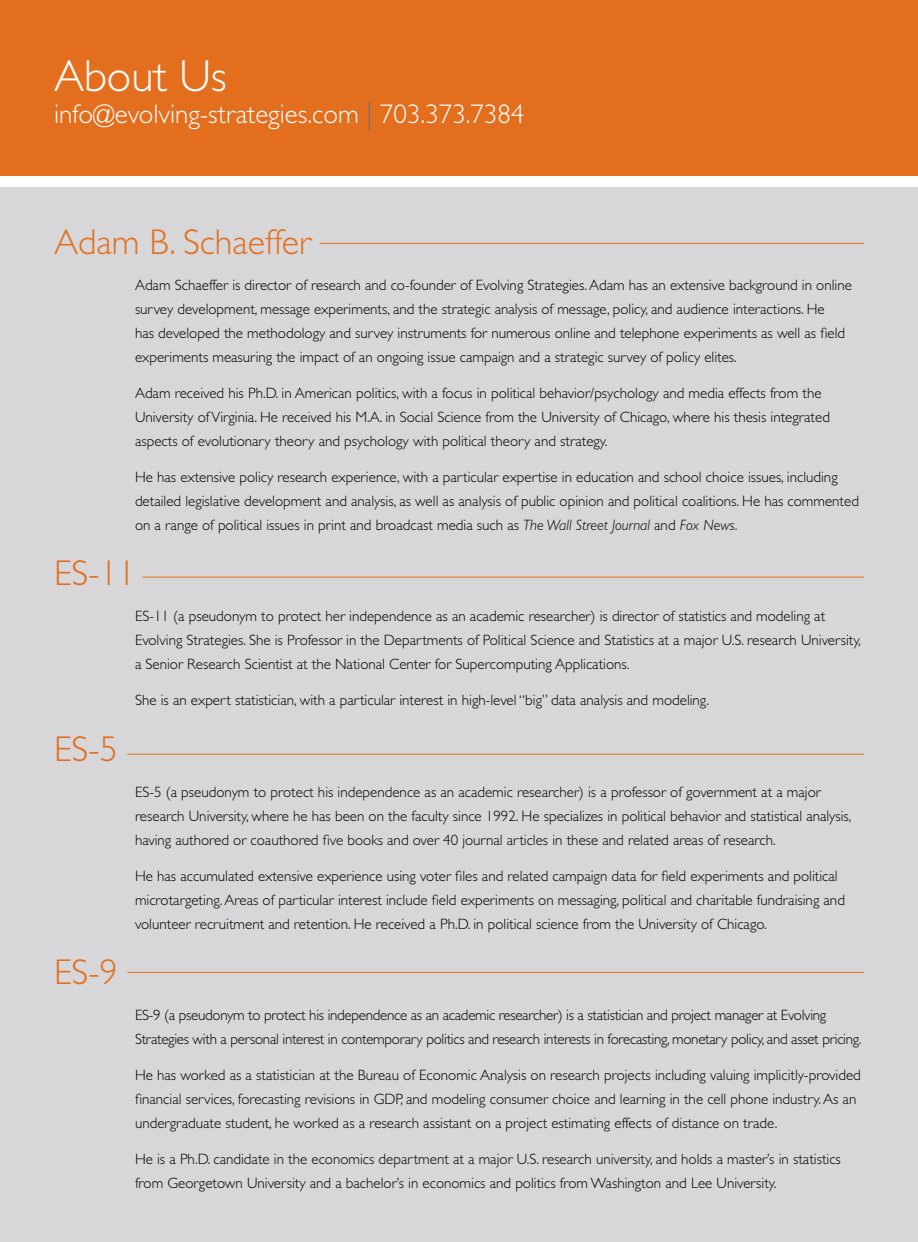
<style>
.page{position:relative;width:918px;height:1242px;background:#fff}
.page>*{position:absolute;margin:0;border:0;box-sizing:border-box;transform-origin:0 0}
.t1{font:300 45px "Gill Sans Std";color:#fff}
.t2{font:300 36px "Gill Sans Std";color:#e36f1e}
.t3{font:300 27px "Gill Sans Std";color:#fff}
.t4{font:300 15px/24px "Gill Sans Std";color:#000}
.t5{font:300 15px/24px "Gill Sans Std";letter-spacing:-.02em;color:#000}
.s1{color:#717073}
.s2{font-style:italic}
</style>
<div class="page">
<div style="left:0;top:188px;width:918px;height:1054px;background:#d7d7d9"></div>
<div style="left:0;top:0;width:918px;height:176px;background:#e36f1e"></div>
<hr style="left:320px;top:243px;width:544px;height:1px;background:#e36f1e">
<hr style="left:143px;top:577px;width:721px;height:1px;background:#e36f1e">
<hr style="left:127px;top:754px;width:737px;height:1px;background:#e36f1e">
<hr style="left:127px;top:972px;width:737px;height:1px;background:#e36f1e">
<h1 class="t1" style="left:54px;top:50px;width:174px">About Us</h1>
<h3 class="t3" style="left:54px;top:99px;width:472px">info@evolving-strategies.com <span class="s1">|</span> 703.373.7384</h3>
<h2 class="t2" style="left:54px;top:222px;width:259px">Adam B. Schaeffer</h2>
<p class="t4" style="left:135px;top:273px;width:718px">Adam Schaeffer is director of research and co-founder of Evolving Strategies. Adam has an extensive background in online survey development, message experiments, and the strategic analysis of message, policy, and audience interactions. He<br>has developed the methodology and survey instruments for numerous online and telephone experiments as well as field experiments measuring the impact of an ongoing issue campaign and a strategic survey of policy elites.</p>
<p class="t4" style="left:135px;top:381px;width:697px">Adam received his Ph.D. in American politics, with a focus in political behavior/psychology and media effects from the<br>University of Virginia. He received his M.A. in Social Science from the University of Chicago, where his thesis integrated aspects of evolutionary theory and psychology with political theory and strategy.</p>
<p class="t4" style="left:135px;top:465px;width:726px">He has extensive policy research experience, with a particular expertise in education and school choice issues, including detailed legislative development and analysis, as well as analysis of public opinion and political coalitions. He has commented on a range of political issues in print and broadcast media such as <span class="s2">The Wall Street Journal</span> and <span class="s2">Fox News</span>.</p>
<h2 class="t2" style="left:54px;top:553px;width:83px">ES-11</h2>
<p class="t4" style="left:135px;top:605px;width:727px">ES-11 (a pseudonym to protect her independence as an academic researcher) is director of statistics and modeling at<br>Evolving Strategies. She is Professor in the Departments of Political Science and Statistics at a major U.S. research University, a Senior Research Scientist at the National Center for Supercomputing Applications.</p>
<p class="t4" style="left:135px;top:689px;width:576px">She is an expert statistician, with a particular interest in high-level “big” data analysis and modeling.</p>
<h2 class="t2" style="left:54px;top:728px;width:65px">ES-5</h2>
<p class="t4" style="left:135px;top:780px;width:718px">ES-5 (a pseudonym to protect his independence as an academic researcher) is a professor of government at a major research University, where he has been on the faculty since 1992. He specializes in political behavior and statistical analysis, having authored or coauthored five books and over 40 journal articles in these and related areas of research.</p>
<p class="t4" style="left:135px;top:864px;width:711px">He has accumulated extensive experience using voter files and related campaign data for field experiments and political microtargeting. Areas of particular interest include field experiments on messaging, political and charitable fundraising and volunteer recruitment and retention. He received a Ph.D. in political science from the University of Chicago.</p>
<h2 class="t2" style="left:54px;top:951px;width:65px">ES-9</h2>
<p class="t5" style="left:135px;top:1003px;width:728px">ES-9 (a pseudonym to protect his independence as an academic researcher) is a statistician and project manager at Evolving<br>Strategies with a personal interest in contemporary politics and research interests in forecasting, monetary policy, and asset pricing.</p>
<p class="t4" style="left:135px;top:1063px;width:727px">He has worked as a statistician at the Bureau of Economic Analysis on research projects including valuing implicitly-provided financial services, forecasting revisions in GDP, and modeling consumer choice and learning in the cell phone industry. As an undergraduate student, he worked as a research assistant on a project estimating effects of distance on trade.</p>
<p class="t4" style="left:135px;top:1147px;width:707px">He is a Ph.D. candidate in the economics department at a major U.S. research university, and holds a master’s in statistics from Georgetown University and a bachelor’s in economics and politics from Washington and Lee University.</p>
</div>
